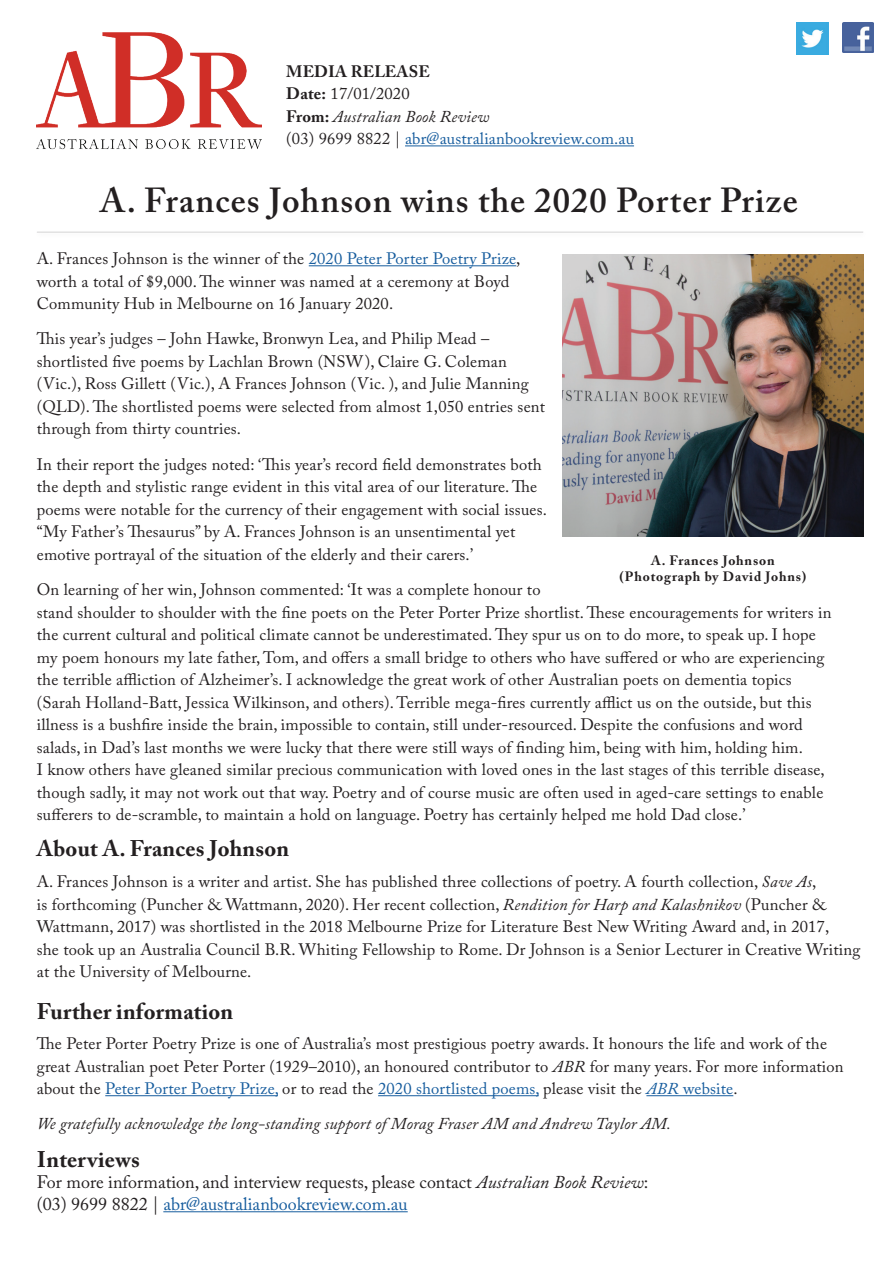
<style>
.page{position:relative;width:893px;height:1263px;background:#fff}
.page>*{position:absolute;margin:0;border:0;box-sizing:border-box;transform-origin:0 0}
.t1{font:600 34.5px "Adobe Caslon Pro";letter-spacing:.03em;color:#231f20}
.t2{font:700 22.5px "Adobe Caslon Pro";letter-spacing:.01em;color:#231f20}
.t3{font:18px/21.6px "Adobe Caslon Pro";color:#231f20}
.t4{font:16.5px/22.5px "Adobe Caslon Pro";letter-spacing:.01em;color:#231f20}
.t5{font:16.5px/22.5px "Adobe Caslon Pro";letter-spacing:.01em;color:#175d9e}
.t6{font:italic 16.5px "Adobe Caslon Pro";letter-spacing:.01em;color:#231f20}
.t7{font:700 13.5px/16.2px "Adobe Caslon Pro";letter-spacing:.06em;color:#231f20;text-align:center}
.s1{font-weight:700;color:#231f20}
.s2{color:#231f20}
.s3{font-style:italic;color:#231f20}
.s4{color:#175d9e}
.s5{font-style:italic}
.s6{font-style:italic;color:#175d9e}
</style>
<div class="page">
<img style="left:37px;top:32px;width:224px;height:118px">
<hr style="left:405px;top:145px;width:229px;height:1px;background:#175d9e">
<img style="left:843px;top:22px;width:30px;height:31px">
<img style="left:797px;top:22px;width:31px;height:32px">
<div style="left:34px;top:229px;width:834px;height:10px;background:#231f20;opacity:.55"></div>
<hr style="left:37px;top:232px;width:826px;height:1px;background:#231f20">
<hr style="left:309px;top:265px;width:207px;height:1px;background:#175d9e">
<hr style="left:163px;top:1211px;width:245px;height:1px;background:#175d9e">
<img style="left:563px;top:254px;width:300px;height:283px">
<hr style="left:105px;top:1095px;width:173px;height:1px;background:#175d9e">
<hr style="left:378px;top:1095px;width:161px;height:1px;background:#175d9e">
<hr style="left:646px;top:1095px;width:87px;height:1px;background:#175d9e">
<p class="t5" style="left:286px;top:60px;width:349px"><span class="s1">MEDIA RELEASE<br>Date:</span> <span class="s2">17/01/2020<br></span><span class="s1">From:</span> <span class="s3">Australian Book Review<br></span><span class="s2">(03) 9699 8822 |</span> abr@australianbookreview.com.au</p>
<h1 class="t1" style="left:100px;top:180px;width:699px">A. Frances Johnson wins the 2020 Porter Prize</h1>
<p class="t4" style="left:37px;top:247px;width:485px">A. Frances Johnson is the winner of the <span class="s4">2020 Peter Porter Poetry Prize</span>, worth a total of $9,000. The winner was named at a ceremony at Boyd<br>Community Hub in Melbourne on 16 January 2020.</p>
<p class="t4" style="left:37px;top:327px;width:510px">This year’s judges – John Hawke, Bronwyn Lea, and Philip Mead – shortlisted five poems by Lachlan Brown (NSW), Claire G. Coleman (Vic.), Ross Gillett (Vic.), A Frances Johnson (Vic. ), and Julie Manning (QLD). The shortlisted poems were selected from almost 1,050 entries sent through from thirty countries.</p>
<p class="t4" style="left:37px;top:453px;width:512px">In their report the judges noted: ‘This year’s record field demonstrates both the depth and stylistic range evident in this vital area of our literature. The poems were notable for the currency of their engagement with social issues. “My Father’s Thesaurus” by A. Frances Johnson is an unsentimental yet emotive portrayal of the situation of the elderly and their carers.’</p>
<p class="t4" style="left:37px;top:578px;width:796px">On learning of her win, Johnson commented: ‘It was a complete honour to<br>stand shoulder to shoulder with the fine poets on the Peter Porter Prize shortlist. These encouragements for writers in the current cultural and political climate cannot be underestimated. They spur us on to do more, to speak up. I hope my poem honours my late father, Tom, and offers a small bridge to others who have suffered or who are experiencing the terrible affliction of Alzheimer’s. I acknowledge the great work of other Australian poets on dementia topics (Sarah Holland-Batt, Jessica Wilkinson, and others). Terrible mega-fires currently afflict us on the outside, but this illness is a bushfire inside the brain, impossible to contain, still under-resourced. Despite the confusions and word salads, in Dad’s last months we were lucky that there were still ways of finding him, being with him, holding him.<br>I know others have gleaned similar precious communication with loved ones in the last stages of this terrible disease, though sadly, it may not work out that way. Poetry and of course music are often used in aged-care settings to enable sufferers to de-scramble, to maintain a hold on language. Poetry has certainly helped me hold Dad close.’</p>
<p class="t7" style="left:620px;top:552px;width:188px">A. Frances Johnson (Photograph by David Johns)</p>
<h2 class="t2" style="left:37px;top:835px;width:254px">About A. Frances Johnson</h2>
<p class="t4" style="left:37px;top:870px;width:825px">A. Frances Johnson is a writer and artist. She has published three collections of poetry. A fourth collection, <span class="s5">Save As</span>,<br>is forthcoming (Puncher &amp; Wattmann, 2020). Her recent collection, <span class="s5">Rendition for Harp and Kalashnikov</span> (Puncher &amp; Wattmann, 2017) was shortlisted in the 2018 Melbourne Prize for Literature Best New Writing Award and, in 2017,<br>she took up an Australia Council B.R. Whiting Fellowship to Rome. Dr Johnson is a Senior Lecturer in Creative Writing at the University of Melbourne.</p>
<h2 class="t2" style="left:37px;top:998px;width:198px">Further information</h2>
<p class="t4" style="left:37px;top:1032px;width:808px">The Peter Porter Poetry Prize is one of Australia’s most prestigious poetry awards. It honours the life and work of the great Australian poet Peter Porter (1929–2010), an honoured contributor to <span class="s5">ABR</span> for many years. For more information about the <span class="s4">Peter Porter Poetry Prize,</span> or to read the <span class="s4">2020 shortlisted poems,</span> please visit the <span class="s6">ABR</span> <span class="s4">website</span>.</p>
<p class="t6" style="left:37px;top:1114px;width:636px">We gratefully acknowledge the long-standing support of Morag Fraser AM and Andrew Taylor AM.</p>
<h2 class="t2" style="left:37px;top:1146px;width:104px">Interviews</h2>
<p class="t3" style="left:37px;top:1171px;width:613px">For more information, and interview requests, please contact <span class="s5">Australian Book Review</span>: (03) 9699 8822 | <span class="s4">abr@australianbookreview.com.au</span></p>
</div>
